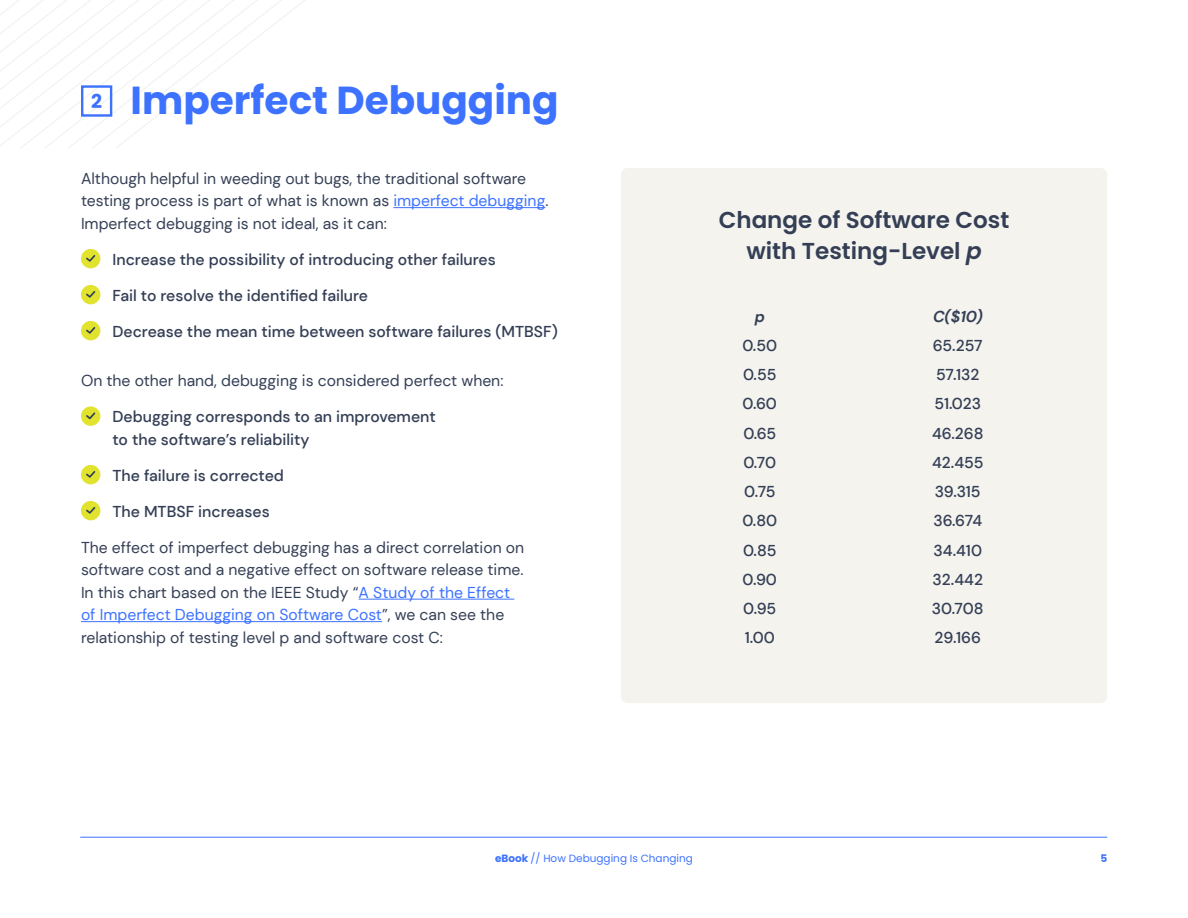
<style>
.page{position:relative;width:1188px;height:918px;background:#fff}
.page>*{position:absolute;margin:0;border:0;box-sizing:border-box;transform-origin:0 0}
.t1{font:700 39px "Poppins";color:#3c72ff}
.t2{font:600 23.1px/31.5px "Poppins";color:#343f55;text-align:center}
.t3{font:700 19.2px "Poppins";color:#3c72ff}
.t4{font:15.75px/22.5px "DM Sans";color:#343f55}
.t5{font:500 15.75px/29.2px "DM Sans";color:#343f55}
.t6{font:italic 700 15.75px "DM Sans";color:#343f55}
.t7{font:10.5px "Poppins";color:#3c72ff}
.t8{font:700 10.5px "Poppins";color:#3c72ff}
.s1{color:#3c72ff}
.s2{font-style:italic}
.s3{font-weight:700}
</style>
<div class="page">
<hr style="left:80px;top:837px;width:1027px;height:1px;background:#3c72ff">
<div style="left:621px;top:168px;width:486px;height:535px;background:#f4f3ee;border-radius:7px"></div>
<svg style="left:0;top:0;width:289px;height:148px"></svg>
<div style="left:81px;top:85px;width:31px;height:32px;border:2px solid #3c72ff"></div>
<hr style="left:393px;top:207px;width:152px;height:1px;background:#3c72ff">
<hr style="left:359px;top:599px;width:155px;height:1px;background:#3c72ff">
<hr style="left:81px;top:621px;width:301px;height:1px;background:#3c72ff">
<div style="left:81px;top:249px;width:19px;height:19px;background:#e1e32e;border-radius:50%"></div>
<svg style="left:86px;top:255px;width:9px;height:7px"></svg>
<div style="left:81px;top:285px;width:19px;height:19px;background:#e1e32e;border-radius:50%"></div>
<svg style="left:86px;top:291px;width:9px;height:7px"></svg>
<div style="left:81px;top:321px;width:19px;height:19px;background:#e1e32e;border-radius:50%"></div>
<svg style="left:86px;top:327px;width:9px;height:7px"></svg>
<div style="left:81px;top:406px;width:19px;height:20px;background:#e1e32e;border-radius:50%"></div>
<svg style="left:86px;top:412px;width:9px;height:7px"></svg>
<div style="left:81px;top:465px;width:19px;height:19px;background:#e1e32e;border-radius:50%"></div>
<svg style="left:86px;top:471px;width:9px;height:7px"></svg>
<div style="left:81px;top:501px;width:19px;height:19px;background:#e1e32e;border-radius:50%"></div>
<svg style="left:86px;top:507px;width:9px;height:7px"></svg>
<p class="t3" style="left:91px;top:93px;width:12px">2</p>
<h1 class="t1" style="left:131px;top:83px;width:430px">Imperfect Debugging</h1>
<p class="t4" style="left:81px;top:167px;width:469px">Although helpful in weeding out bugs, the traditional software testing process is part of what is known as <span class="s1">imperfect debugging</span>.<br>Imperfect debugging is not ideal, as it can:</p>
<p class="t5" style="left:113px;top:245px;width:385px">Increase the possibility of introducing other failures</p>
<p class="t5" style="left:113px;top:280px;width:257px">Fail to resolve the identified failure</p>
<p class="t5" style="left:113px;top:317px;width:447px">Decrease the mean time between software failures (MTBSF)</p>
<p class="t4" style="left:81px;top:369px;width:424px">On the other hand, debugging is considered perfect when:</p>
<p class="t5" style="left:113px;top:406px;width:325px;line-height:22.5px">Debugging corresponds to an improvement to the software’s reliability</p>
<p class="t5" style="left:113px;top:461px;width:173px">The failure is corrected</p>
<p class="t5" style="left:113px;top:497px;width:159px">The MTBSF increases</p>
<p class="t4" style="left:81px;top:537px;width:445px">The effect of imperfect debugging has a direct correlation on software cost and a negative effect on software release time.<br>In this chart based on the IEEE Study “<span class="s1">A Study of the Effect of Imperfect Debugging on Software Cost</span>”, we can see the relationship of testing level p and software cost C:</p>
<h2 class="t2" style="left:719px;top:204px;width:292px">Change of Software Cost with Testing-Level <span class="s2">p</span></h2>
<p class="t6" style="left:755px;top:309px;width:12px">p</p>
<p class="t5" style="left:743px;top:331px;width:36px;text-align:justify">0.50<br>0.55<br>0.60<br>0.65<br>0.70<br>0.75<br>0.80<br>0.85<br>0.90<br>0.95<br>1.00</p>
<p class="t6" style="left:933px;top:309px;width:51px">C($10)</p>
<p class="t5" style="left:932px;top:331px;width:53px">65.257<br>57.132<br>51.023<br>46.268<br>42.455<br>39.315<br>36.674<br>34.410<br>32.442<br>30.708<br>29.166</p>
<p class="t7" style="left:495px;top:852px;width:199px"><span class="s3">eBook</span> // How Debugging Is Changing</p>
<p class="t8" style="left:1100px;top:853px;width:8px">5</p>
</div>
